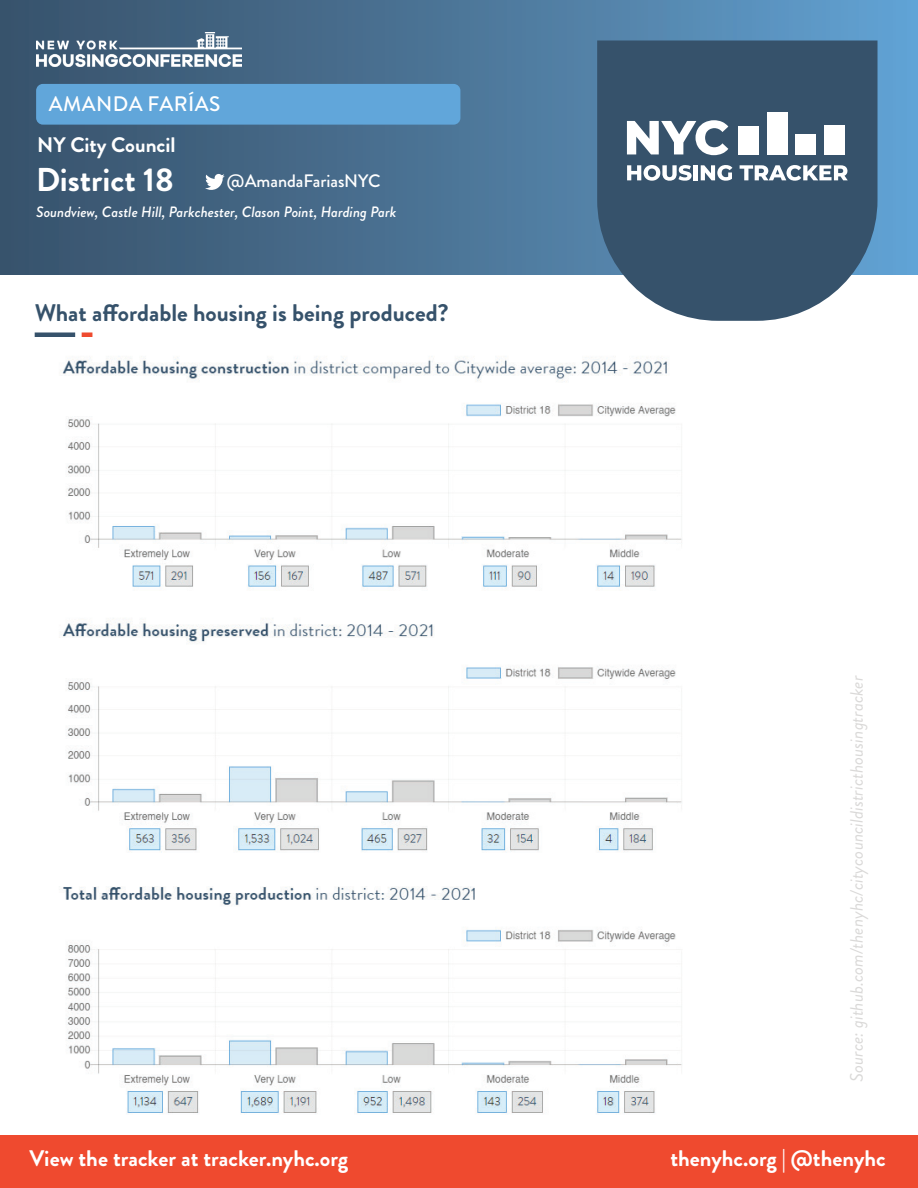
<style>
.page{position:relative;width:918px;height:1188px;background:#fff}
.page>*{position:absolute;margin:0;border:0;box-sizing:border-box;transform-origin:0 0}
.t1{font:700 33px "Brandon Grotesque";color:#fff}
.t2{font:700 24px "Brandon Grotesque";color:#36526b}
.t3{font:700 22.5px "Brandon Grotesque";color:#fff}
.t4{font:700 21px "Brandon Grotesque";color:#fff}
.t5{font:500 21px "Brandon Grotesque";letter-spacing:.02em;color:#fff}
.t6{font:italic 18px "Brandon Grotesque";color:#dad9d8}
.t7{font:500 18px "Brandon Grotesque";color:#fff}
.t8{font:italic 500 15px "Brandon Grotesque";color:#fff}
</style>
<div class="page">
<div style="left:0;top:0;width:918px;height:275px;background:linear-gradient(to right,#374f67,#62a0d0)"></div>
<img style="left:36px;top:33px;width:205px;height:34px">
<div style="left:36px;top:84px;width:424px;height:41px;background:#61a6da;border-radius:7px"></div>
<svg style="left:205px;top:174px;width:20px;height:16px"></svg>
<img style="left:59px;top:357px;width:623px;height:757px">
<div style="left:35px;top:332px;width:40px;height:5px;background:#36526b"></div>
<div style="left:82px;top:332px;width:10px;height:5px;background:#ef4b2f"></div>
<svg style="left:597px;top:40px;width:281px;height:281px;background:#456077"></svg>
<svg style="left:627px;top:120px;width:101px;height:35px"></svg>
<svg style="left:627px;top:165px;width:65px;height:16px"></svg>
<div style="left:693px;top:165px;width:5px;height:15px;background:#fff"></div>
<svg style="left:701px;top:165px;width:31px;height:16px"></svg>
<svg style="left:740px;top:165px;width:108px;height:16px"></svg>
<div style="left:739px;top:126px;width:20px;height:28px;background:#fff"></div>
<div style="left:767px;top:112px;width:20px;height:42px;background:#fff"></div>
<div style="left:796px;top:134px;width:20px;height:20px;background:#fff"></div>
<div style="left:824px;top:125px;width:21px;height:30px;background:#fff"></div>
<div style="left:0;top:1135px;width:918px;height:53px;background:#ef4a2f"></div>
<p class="t5" style="left:49px;top:89px;width:173px">AMANDA FARÍAS</p>
<p class="t4" style="left:37px;top:131px;width:140px">NY City Council</p>
<h1 class="t1" style="left:36px;top:156px;width:139px">District 18</h1>
<p class="t8" style="left:36px;top:202px;width:362px">Soundview, Castle Hill, Parkchester, Clason Point, Harding Park</p>
<p class="t7" style="left:227px;top:169px;width:155px">@AmandaFariasNYC</p>
<h2 class="t2" style="left:35px;top:296px;width:415px">What affordable housing is being produced?</h2>
<p class="t6" style="left:844px;top:1082px;width:408px;rotate:-90deg">Source: github.com/thenyhc/citycouncildistricthousingtracker</p>
<p class="t3" style="left:30px;top:1143px;width:320px">View the tracker at tracker.nyhc.org</p>
<p class="t3" style="left:671px;top:1143px;width:217px">thenyhc.org | @thenyhc</p>
</div>
